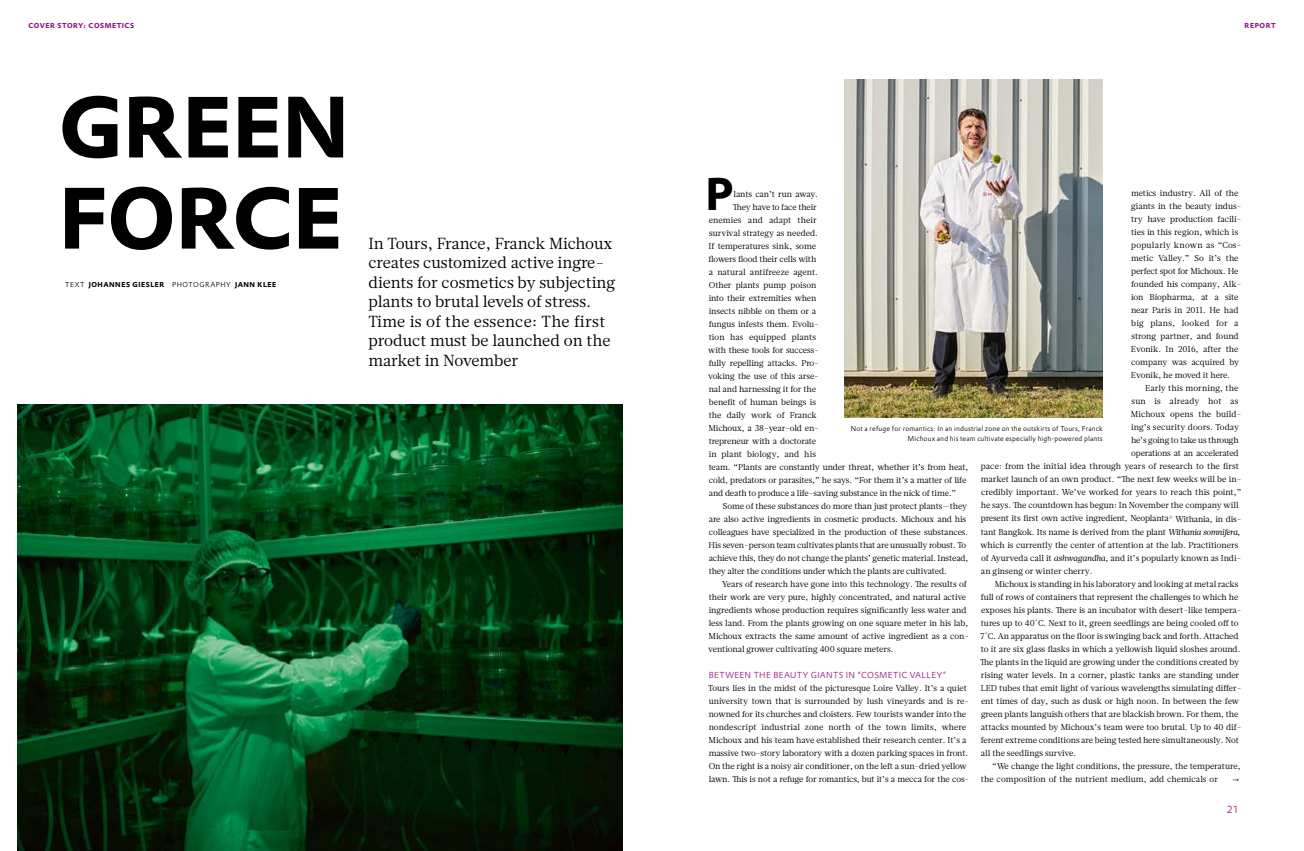
<style>
.page{position:relative;width:1304px;height:851px;background:#fff}
.page>*{position:absolute;margin:0;border:0;box-sizing:border-box;transform-origin:0 0}
.t1{font:700 85px/91px "Evonik Prokyon";color:#000}
.t2{font:700 44.9px "Evonik Prokyon";color:#000}
.t3{font:16px/19.5px "Glosa Text";color:#000}
.t4{font:300 10px "Evonik Prokyon";color:#94107f}
.t5{font:8.5px/13px "Glosa Text";letter-spacing:-.01em;color:#000}
.t6{font:8.5px "Glosa Text";letter-spacing:.01em;color:#000}
.t7{font:8.5px "Glosa Text";letter-spacing:.015em;color:#000}
.t8{font:300 8.5px "Evonik Prokyon";letter-spacing:.035em;color:#94107f}
.t9{font:8.5px "Glosa Text";letter-spacing:.025em;color:#000}
.t10{font:300 8.5px "Evonik Prokyon";color:#000}
.t11{font:300 7px/10px "Evonik Prokyon";letter-spacing:.02em;color:#000;text-align:right}
.t12{font:700 7px "Evonik Prokyon";letter-spacing:.08em;color:#000}
.t13{font:700 7px "Evonik Prokyon";letter-spacing:.075em;color:#94107f}
.s1{font-weight:300}
.s2{font-style:italic}
</style>
<div class="page">
<img style="left:845px;top:79px;width:258px;height:338px">
<img style="left:17px;top:404px;width:606px;height:446px">
<p class="t13" style="left:28px;top:20px;width:107px">COVER STORY: COSMETICS</p>
<p class="t13" style="left:1245px;top:20px;width:33px">REPORT</p>
<h1 class="t1" style="left:59px;top:75px;width:292px">GREEN<br>FORCE</h1>
<p class="t12" style="left:65px;top:279px;width:212px"><span class="s1">TEXT</span> JOHANNES GIESLER <span class="s1">PHOTOGRAPHY</span> JANN KLEE</p>
<h3 class="t3" style="left:369px;top:233px;width:248px">In Tours, France, Franck Michoux creates customized active ingre&shy;dients for cosmetics by subjecting plants to brutal levels of stress.<br>Time is of the essence: The first product must be launched on the market in November</h3>
<h2 class="t2" style="left:705px;top:157px;width:30px">P</h2>
<p class="t5" style="left:1131px;top:187px;width:112px">metics industry. All of the giants in the beauty indus&shy;try have production facili&shy;ties in this region, which is popularly known as “Cos&shy;metic Valley.” So it’s the perfect spot for Michoux. He founded his company, Alk&shy;ion Biopharma, at a site near Paris in 2011. He had big plans, looked for a strong partner, and found<br>Evonik. In 2016, after the company was acquired by<br>Evonik, he moved it here.</p>
<p class="t7" style="left:1145px;top:383px;width:95px">Early this morning, the</p>
<p class="t9" style="left:1131px;top:396px;width:108px">sun is already hot as</p>
<p class="t5" style="left:1131px;top:408px;width:112px">Michoux opens the build-</p>
<p class="t7" style="left:1131px;top:422px;width:110px">ing’s security doors. Today</p>
<p class="t5" style="left:1131px;top:434px;width:109px">he’s going to take us through</p>
<p class="t5" style="left:1131px;top:447px;width:109px">operations at an accelerated</p>
<p class="t6" style="left:981px;top:461px;width:260px">pace: from the initial idea through years of research to the first</p>
<p class="t5" style="left:981px;top:473px;width:262px">market launch of an own product. “The next few weeks will be in-</p>
<p class="t5" style="left:981px;top:486px;width:262px">credibly important. We’ve worked for years to reach this point,”</p>
<p class="t5" style="left:981px;top:499px;width:259px">he says. The countdown has begun: In November the company will</p>
<p class="t5" style="left:981px;top:512px;width:262px">present its first own active ingredient, Neoplanta<sup>®</sup> Withania, in dis-</p>
<p class="t5" style="left:981px;top:525px;width:261px">tant Bangkok. Its name is derived from the plant <span class="s2">Withania somnifera</span>,</p>
<p class="t5" style="left:980px;top:538px;width:259px">which is currently the center of attention at the lab. Practitioners</p>
<p class="t5" style="left:981px;top:551px;width:262px">of Ayurveda call it <span class="s2">ashwagandha,</span> and it’s popularly known as Indi-</p>
<p class="t5" style="left:981px;top:564px;width:113px">an ginseng or winter cherry.</p>
<p class="t5" style="left:995px;top:577px;width:245px">Michoux is standing in his laboratory and looking at metal racks</p>
<p class="t5" style="left:981px;top:590px;width:259px">full of rows of containers that represent the challenges to which he</p>
<p class="t5" style="left:981px;top:603px;width:262px">exposes his plants. There is an incubator with desert-like tempera-</p>
<p class="t5" style="left:981px;top:616px;width:259px">tures up to 40°C. Next to it, green seedlings are being cooled off to</p>
<p class="t5" style="left:981px;top:629px;width:260px">7°C. An apparatus on the floor is swinging back and forth. Attached</p>
<p class="t5" style="left:981px;top:642px;width:261px">to it are six glass flasks in which a yellowish liquid sloshes around.</p>
<p class="t5" style="left:980px;top:655px;width:260px">The plants in the liquid are growing under the conditions created by</p>
<p class="t5" style="left:981px;top:668px;width:260px">rising water levels. In a corner, plastic tanks are standing under</p>
<p class="t5" style="left:981px;top:681px;width:262px">LED tubes that emit light of various wavelengths simulating differ-</p>
<p class="t5" style="left:981px;top:694px;width:260px">ent times of day, such as dusk or high noon. In between the few</p>
<p class="t5" style="left:981px;top:707px;width:259px">green plants languish others that are blackish brown. For them, the</p>
<p class="t5" style="left:981px;top:720px;width:262px">attacks mounted by Michoux’s team were too brutal. Up to 40 dif-</p>
<p class="t5" style="left:981px;top:733px;width:260px">ferent extreme conditions are being tested here simultaneously. Not</p>
<p class="t5" style="left:981px;top:746px;width:97px">all the seedlings survive.</p>
<p class="t5" style="left:992px;top:759px;width:250px">“We change the light conditions, the pressure, the temperature,</p>
<p class="t5" style="left:981px;top:772px;width:239px">the composition of the nutrient medium, add chemicals or</p>
<p class="t10" style="left:1233px;top:772px;width:8px">→</p>
<p class="t5" style="left:734px;top:187px;width:86px">lants can’t run away.</p>
<p class="t5" style="left:733px;top:200px;width:85px">They have to face their</p>
<p class="t5" style="left:709px;top:213px;width:109px">enemies and adapt their</p>
<p class="t5" style="left:709px;top:226px;width:110px">survival strategy as needed.</p>
<p class="t5" style="left:709px;top:239px;width:109px">If temperatures sink, some</p>
<p class="t5" style="left:709px;top:252px;width:109px">flowers flood their cells with</p>
<p class="t6" style="left:709px;top:266px;width:111px">a natural antifreeze agent.</p>
<p class="t5" style="left:709px;top:278px;width:109px">Other plants pump poison</p>
<p class="t5" style="left:709px;top:291px;width:109px">into their extremities when</p>
<p class="t5" style="left:709px;top:304px;width:109px">insects nibble on them or a</p>
<p class="t5" style="left:709px;top:317px;width:112px">fungus infests them. Evolu-</p>
<p class="t7" style="left:709px;top:331px;width:109px">tion has equipped plants</p>
<p class="t5" style="left:708px;top:343px;width:112px">with these tools for success-</p>
<p class="t5" style="left:709px;top:356px;width:112px">fully repelling attacks. Pro-</p>
<p class="t5" style="left:708px;top:369px;width:112px">voking the use of this arse-</p>
<p class="t5" style="left:709px;top:382px;width:109px">nal and harnessing it for the</p>
<p class="t5" style="left:709px;top:395px;width:109px">benefit of human beings is</p>
<p class="t5" style="left:709px;top:408px;width:110px">the daily work of Franck</p>
<p class="t5" style="left:709px;top:421px;width:112px">Michoux, a 38-year-old en-</p>
<p class="t5" style="left:709px;top:434px;width:109px">trepreneur with a doctorate</p>
<p class="t5" style="left:709px;top:447px;width:109px">in plant biology, and his</p>
<p class="t5" style="left:709px;top:460px;width:261px">team. “Plants are constantly under threat, whether it’s from heat,</p>
<p class="t5" style="left:709px;top:473px;width:259px">cold, predators or parasites,” he says. “For them it’s a matter of life</p>
<p class="t5" style="left:709px;top:486px;width:249px">and death to produce a life-saving substance in the nick of time.”</p>
<p class="t5" style="left:723px;top:499px;width:245px">Some of these substances do more than just protect plants—they</p>
<p class="t5" style="left:709px;top:512px;width:259px">are also active ingredients in cosmetic products. Michoux and his</p>
<p class="t5" style="left:709px;top:525px;width:261px">colleagues have specialized in the production of these substances.</p>
<p class="t5" style="left:709px;top:538px;width:259px">His seven-person team cultivates plants that are unusually robust. To</p>
<p class="t5" style="left:709px;top:551px;width:261px">achieve this, they do not change the plants’ genetic material. Instead,</p>
<p class="t5" style="left:709px;top:564px;width:240px">they alter the conditions under which the plants are cultivated.</p>
<p class="t5" style="left:722px;top:577px;width:246px">Years of research have gone into this technology. The results of</p>
<p class="t5" style="left:709px;top:590px;width:259px">their work are very pure, highly concentrated, and natural active</p>
<p class="t5" style="left:709px;top:603px;width:259px">ingredients whose production requires significantly less water and</p>
<p class="t5" style="left:709px;top:616px;width:261px">less land. From the plants growing on one square meter in his lab,</p>
<p class="t5" style="left:709px;top:629px;width:262px">Michoux extracts the same amount of active ingredient as a con-</p>
<p class="t5" style="left:708px;top:642px;width:187px">ventional grower cultivating 400 square meters.</p>
<p class="t8" style="left:709px;top:668px;width:239px">BETWEEN THE BEAUTY GIANTS IN “COSMETIC VALLEY”</p>
<p class="t5" style="left:708px;top:681px;width:263px">Tours lies in the midst of the picturesque Loire Valley. It’s a quiet university town that is surrounded by lush vineyards and is re&shy;nowned for its churches and cloisters. Few tourists wander into the nondescript industrial zone north of the town limits, where Michoux and his team have established their research center. It’s a massive two-story laboratory with a dozen parking spaces in front.<br>On the right is a noisy air conditioner, on the left a sun-dried yellow lawn. This is not a refuge for romantics, but it’s a mecca for the cos-</p>
<p class="t11" style="left:851px;top:422px;width:253px">Not a refuge for romantics: In an industrial zone on the outskirts of Tours, Franck<br>Michoux and his team cultivate especially high-powered plants</p>
<p class="t4" style="left:1227px;top:801px;width:13px">21</p>
</div>
